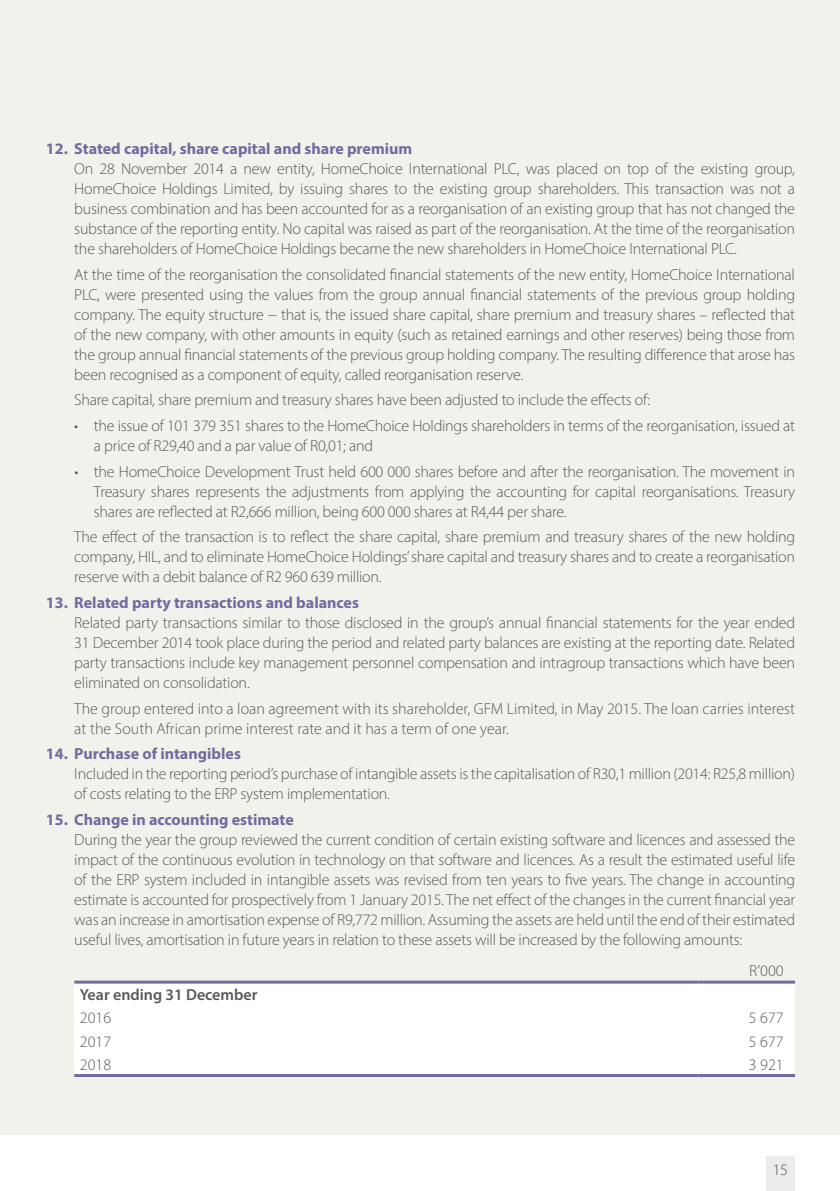
<style>
.page{position:relative;width:840px;height:1191px;background:#fff}
.page>*{position:absolute;margin:0;border:0;box-sizing:border-box;transform-origin:0 0}
.t1{font:300 16px/20px "Myriad Pro";letter-spacing:-.015em;color:#57585a;text-align:justify}
.t2{font:700 16px "Myriad Pro";color:#716b9f}
.t3{font:600 16px "Myriad Pro";color:#57585a}
</style>
<div class="page">
<div style="left:765px;top:1157px;width:29px;height:34px;background:#ececee"></div>
<div style="left:0;top:0;width:839px;height:1134px;background:#f2f1eb"></div>
<div style="left:74px;top:983px;width:720px;height:91px;background:#fff"></div>
<hr style="left:74px;top:980px;width:624px;height:3px;background:#716b9f">
<hr style="left:698px;top:980px;width:96px;height:3px;background:#716b9f">
<hr style="left:74px;top:1074px;width:624px;height:3px;background:#716b9f">
<hr style="left:698px;top:1074px;width:96px;height:3px;background:#716b9f">
<p class="t2" style="left:46px;top:138px;width:367px">12. Stated capital, share capital and share premium</p>
<p class="t1" style="left:74px;top:158px;width:722px">On 28 November 2014 a new entity, HomeChoice International PLC, was placed on top of the existing group, HomeChoice Holdings Limited, by issuing shares to the existing group shareholders. This transaction was not a business combination and has been accounted for as a reorganisation of an existing group that has not changed the substance of the reporting entity. No capital was raised as part of the reorganisation. At the time of the reorganisation the shareholders of HomeChoice Holdings became the new shareholders in HomeChoice International PLC.</p>
<p class="t1" style="left:74px;top:264px;width:722px">At the time of the reorganisation the consolidated financial statements of the new entity, HomeChoice International PLC, were presented using the values from the group annual financial statements of the previous group holding company. The equity structure − that is, the issued share capital, share premium and treasury shares – reflected that of the new company, with other amounts in equity (such as retained earnings and other reserves) being those from the group annual financial statements of the previous group holding company. The resulting difference that arose has been recognised as a component of equity, called reorganisation reserve.</p>
<p class="t1" style="left:74px;top:390px;width:577px">Share capital, share premium and treasury shares have been adjusted to include the effects of:</p>
<p class="t1" style="left:94px;top:415px;width:702px;text-indent:-20px">• the issue of 101 379 351 shares to the HomeChoice Holdings shareholders in terms of the reorganisation, issued at a price of R29,40 and a par value of R0,01; and</p>
<p class="t1" style="left:94px;top:461px;width:702px;text-indent:-19px">• the HomeChoice Development Trust held 600 000 shares before and after the reorganisation. The movement in Treasury shares represents the adjustments from applying the accounting for capital reorganisations. Treasury shares are reflected at R2,666 million, being 600 000 shares at R4,44 per share.</p>
<p class="t1" style="left:74px;top:527px;width:722px">The effect of the transaction is to reflect the share capital, share premium and treasury shares of the new holding company, HIL, and to eliminate HomeChoice Holdings’ share capital and treasury shares and to create a reorganisation reserve with a debit balance of R2 960 639 million.</p>
<p class="t2" style="left:46px;top:592px;width:314px">13. Related party transactions and balances</p>
<p class="t1" style="left:74px;top:612px;width:722px">Related party transactions similar to those disclosed in the group’s annual financial statements for the year ended 31 December 2014 took place during the period and related party balances are existing at the reporting date. Related party transactions include key management personnel compensation and intragroup transactions which have been eliminated on consolidation.</p>
<p class="t1" style="left:74px;top:698px;width:722px">The group entered into a loan agreement with its shareholder, GFM Limited, in May 2015. The loan carries interest at the South African prime interest rate and it has a term of one year.</p>
<p class="t2" style="left:46px;top:743px;width:196px">14. Purchase of intangibles</p>
<p class="t1" style="left:74px;top:764px;width:722px">Included in the reporting period’s purchase of intangible assets is the capitalisation of R30,1 million (2014: R25,8 million) of costs relating to the ERP system implementation.</p>
<p class="t2" style="left:46px;top:809px;width:249px">15. Change in accounting estimate</p>
<p class="t1" style="left:74px;top:829px;width:722px">During the year the group reviewed the current condition of certain existing software and licences and assessed the impact of the continuous evolution in technology on that software and licences. As a result the estimated useful life of the ERP system included in intangible assets was revised from ten years to five years. The change in accounting estimate is accounted for prospectively from 1 January 2015. The net effect of the changes in the current financial year was an increase in amortisation expense of R9,772 million. Assuming the assets are held until the end of their estimated useful lives, amortisation in future years in relation to these assets will be increased by the following amounts:</p>
<p class="t1" style="left:748px;top:961px;width:36px">R’000</p>
<p class="t3" style="left:80px;top:984px;width:179px">Year ending 31 December</p>
<p class="t1" style="left:80px;top:1007px;width:33px">2016</p>
<p class="t1" style="left:748px;top:1007px;width:36px">5 677</p>
<p class="t1" style="left:80px;top:1031px;width:33px">2017</p>
<p class="t1" style="left:748px;top:1031px;width:36px">5 677</p>
<p class="t1" style="left:80px;top:1054px;width:33px">2018</p>
<p class="t1" style="left:748px;top:1054px;width:36px">3 921</p>
<p class="t1" style="left:772px;top:1159px;width:17px">15</p>
</div>
